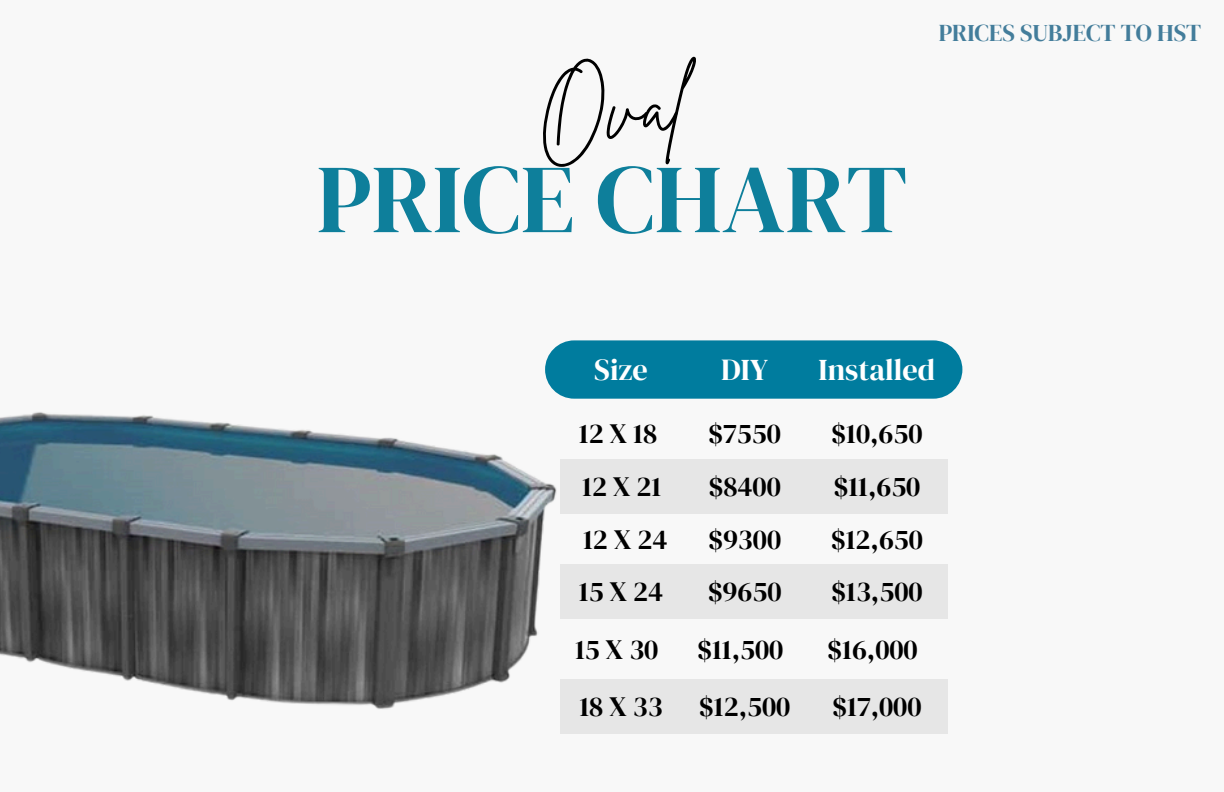
<style>
.page{position:relative;width:1224px;height:792px;background:#f8f8f8}
.page>*{position:absolute;margin:0;border:0;box-sizing:border-box;transform-origin:0 0}
.t1{font:97.4px "DM Serif Display";color:#0e7f9b}
.t2{font:76px "Brittany Signature";color:#000}
.t3{font:30.2px "DM Serif Display";color:#fff}
.t4{font:28.2px "DM Serif Display";color:#000}
.t5{font:24px "DM Serif Display";color:#437d9b}
</style>
<div class="page">
<div style="left:545px;top:340px;width:417px;height:59px;background:#007c9e;border-radius:29px"></div>
<div style="left:560px;top:459px;width:387px;height:54px;background:#e6e6e6"></div>
<div style="left:560px;top:565px;width:387px;height:54px;background:#e6e6e6"></div>
<div style="left:560px;top:679px;width:387px;height:54px;background:#e6e6e6"></div>
<img style="left:0;top:340px;width:782px;height:394px">
<h3 class="t2" style="left:539px;top:57px;width:147px">Oval</h3>
<h3 class="t1" style="left:317px;top:131px;width:592px">PRICE CHART</h3>
<p class="t5" style="left:939px;top:16px;width:264px">PRICES SUBJECT TO HST</p>
<h4 class="t3" style="left:594px;top:349px;width:55px">Size</h4>
<p class="t3" style="left:721px;top:349px;width:48px">DIY</p>
<h2 class="t3" style="left:819px;top:349px;width:118px">Installed</h2>
<h4 class="t4" style="left:708px;top:414px;width:74px">$7550</h4>
<p class="t4" style="left:831px;top:414px;width:93px">$10,650</p>
<h3 class="t4" style="left:708px;top:467px;width:74px">$8400</h3>
<h3 class="t4" style="left:833px;top:467px;width:89px">$11,650</h3>
<h3 class="t4" style="left:579px;top:414px;width:80px">12X18</h3>
<h3 class="t4" style="left:582px;top:467px;width:81px">12X21</h3>
<h3 class="t4" style="left:583px;top:519px;width:86px">12X24</h3>
<p class="t4" style="left:708px;top:519px;width:75px">$9300</p>
<p class="t4" style="left:831px;top:519px;width:94px">$12,650</p>
<p class="t4" style="left:579px;top:572px;width:86px">15X24</p>
<p class="t4" style="left:708px;top:572px;width:75px">$9650</p>
<p class="t4" style="left:831px;top:572px;width:93px">$13,500</p>
<p class="t4" style="left:575px;top:630px;width:85px">15X30</p>
<p class="t4" style="left:697px;top:630px;width:88px">$11,500</p>
<p class="t4" style="left:827px;top:630px;width:92px">$16,000</p>
<p class="t4" style="left:579px;top:686px;width:85px">18X33</p>
<p class="t4" style="left:699px;top:686px;width:93px">$12,500</p>
<p class="t4" style="left:832px;top:686px;width:91px">$17,000</p>
</div>
